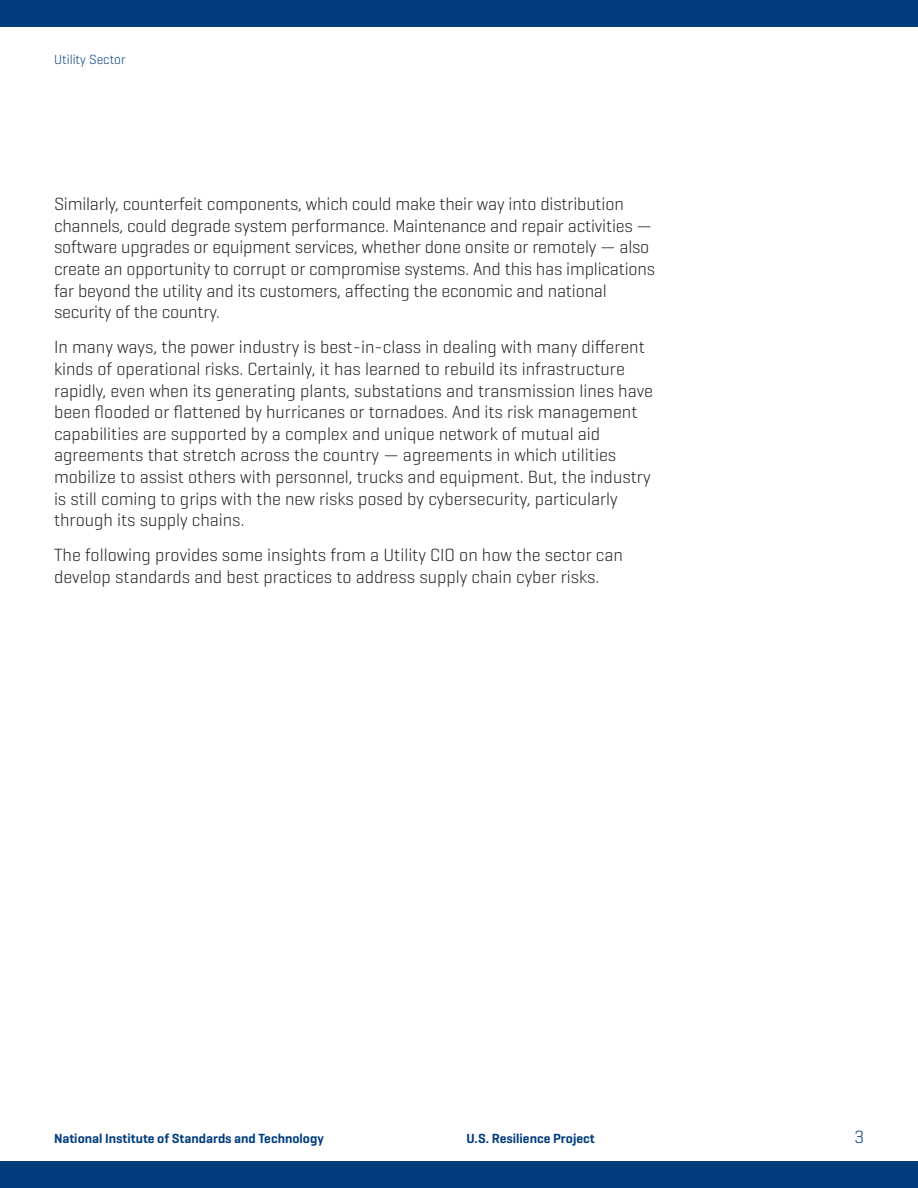
<style>
.page{position:relative;width:918px;height:1188px;background:#fff}
.page>*{position:absolute;margin:0;border:0;box-sizing:border-box;transform-origin:0 0}
.Body_text{font:300 18px/21.6px "Geogrotesque";color:#231f20}
.t1{font:300 18px "Geogrotesque";color:#013d7d}
.t2{font:600 13.5px "Geogrotesque";color:#013d7d}
.t3{font:300 13.5px "Geogrotesque";color:#013d7d}
</style>
<div class="page">
<div style="left:0;top:1161px;width:918px;height:27px;background:#013d7d"></div>
<div style="left:0;top:0;width:918px;height:27px;background:#013d7d"></div>
<p class="t3" style="left:54px;top:51px;width:73px">Utility Sector</p>
<p class="Body_text" style="left:54px;top:193px;width:603px">Similarly, counterfeit components, which could make their way into distribution channels, could degrade system performance. Maintenance and repair activities — software upgrades or equipment services, whether done onsite or remotely — also create an opportunity to corrupt or compromise systems. And this has implications far beyond the utility and its customers, affecting the economic and national security of the country.</p>
<p class="Body_text" style="left:54px;top:336px;width:601px">In many ways, the power industry is best-in-class in dealing with many different kinds of operational risks. Certainly, it has learned to rebuild its infrastructure rapidly, even when its generating plants, substations and transmission lines have been flooded or flattened by hurricanes or tornadoes. And its risk management capabilities are supported by a complex and unique network of mutual aid agreements that stretch across the country — agreements in which utilities mobilize to assist others with personnel, trucks and equipment. But, the industry is still coming to grips with the new risks posed by cybersecurity, particularly through its supply chains.</p>
<p class="Body_text" style="left:54px;top:544px;width:570px">The following provides some insights from a Utility CIO on how the sector can develop standards and best practices to address supply chain cyber risks.</p>
<p class="t2" style="left:54px;top:1130px;width:271px">National Institute of Standards and Technology</p>
<p class="t2" style="left:467px;top:1130px;width:130px">U.S. Resilience Project</p>
<p class="t1" style="left:854px;top:1126px;width:11px">3</p>
</div>
